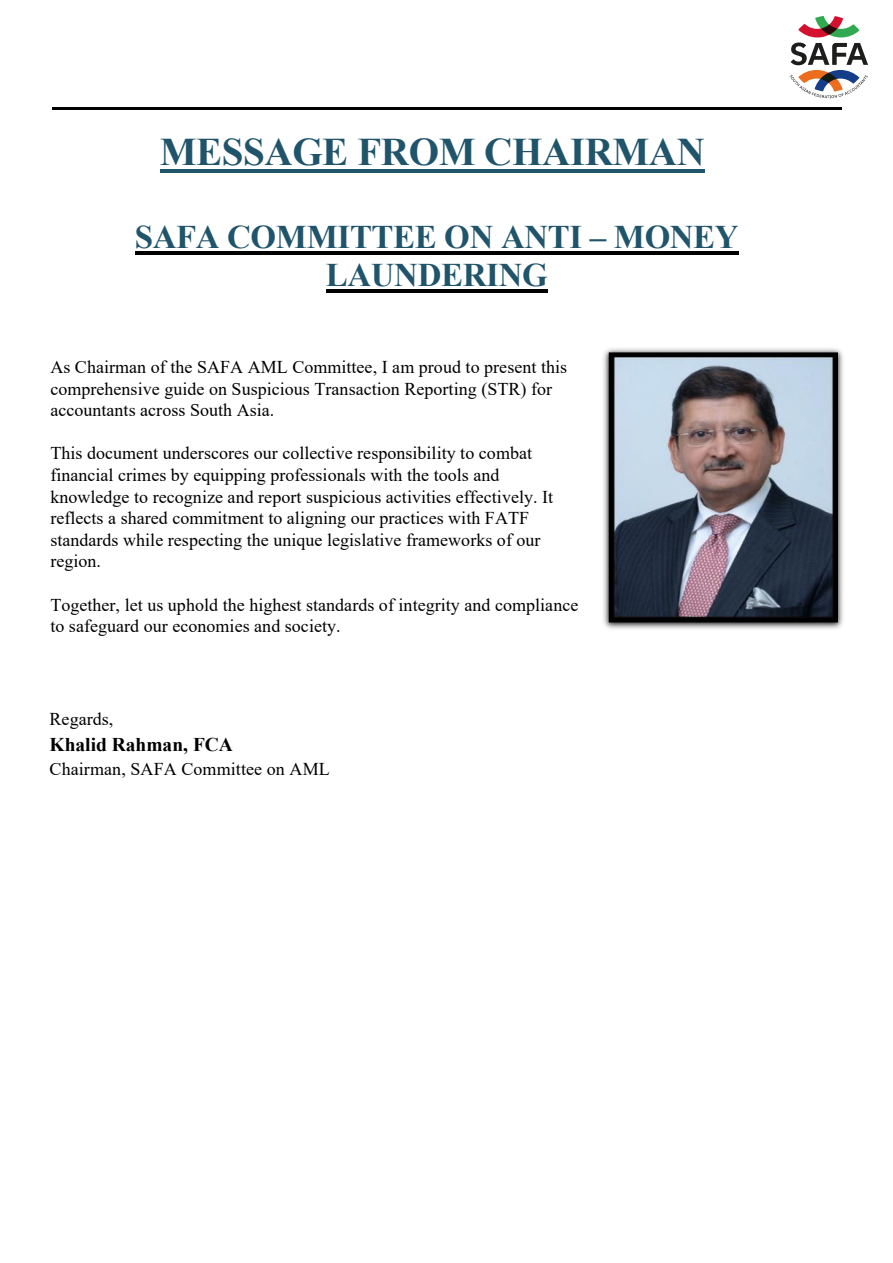
<style>
.page{position:relative;width:893px;height:1263px;background:#fff}
.page>*{position:absolute;margin:0;border:0;box-sizing:border-box;transform-origin:0 0}
.t1{font:700 39px "Times New Roman";letter-spacing:-.01em;color:#1f546b}
.t2{font:700 33px/38px "Times New Roman";letter-spacing:-.01em;color:#1f546b;text-align:center}
.t3{font:700 19.5px "Times New Roman";color:#000}
.t4{font:18px/21.6px "Times New Roman";color:#000}
</style>
<div class="page">
<hr style="left:52px;top:108px;width:789px;height:2px;background:#000">
<hr style="left:160px;top:169px;width:544px;height:4px;background:#1f546b">
<hr style="left:135px;top:251px;width:603px;height:3px;background:#000">
<hr style="left:326px;top:289px;width:221px;height:3px;background:#000">
<img style="left:603px;top:348px;width:240px;height:281px">
<img style="left:614px;top:357px;width:219px;height:260px">
<div style="left:609px;top:352px;width:229px;height:270px;border:4px solid #000"></div>
<svg style="left:798px;top:16px;width:61px;height:21px"></svg>
<svg style="left:790px;top:43px;width:78px;height:56px"></svg>
<h1 class="t1" style="left:160px;top:124px;width:547px">MESSAGE FROM CHAIRMAN</h1>
<h2 class="t2" style="left:135px;top:217px;width:606px">SAFA COMMITTEE ON ANTI – MONEY<br>LAUNDERING</h2>
<p class="t4" style="left:50px;top:356px;width:518px">As Chairman of the SAFA AML Committee, I am proud to present this comprehensive guide on Suspicious Transaction Reporting (STR) for accountants across South Asia.</p>
<p class="t4" style="left:50px;top:442px;width:504px">This document underscores our collective responsibility to combat financial crimes by equipping professionals with the tools and knowledge to recognize and report suspicious activities effectively. It reflects a shared commitment to aligning our practices with FATF standards while respecting the unique legislative frameworks of our region.</p>
<p class="t4" style="left:50px;top:593px;width:530px">Together, let us uphold the highest standards of integrity and compliance to safeguard our economies and society.</p>
<p class="t4" style="left:50px;top:708px;width:65px">Regards,</p>
<p class="t4" style="left:50px;top:758px;width:282px">Chairman, SAFA Committee on AML</p>
<p class="t3" style="left:50px;top:731px;width:185px">Khalid Rahman, FCA</p>
</div>
